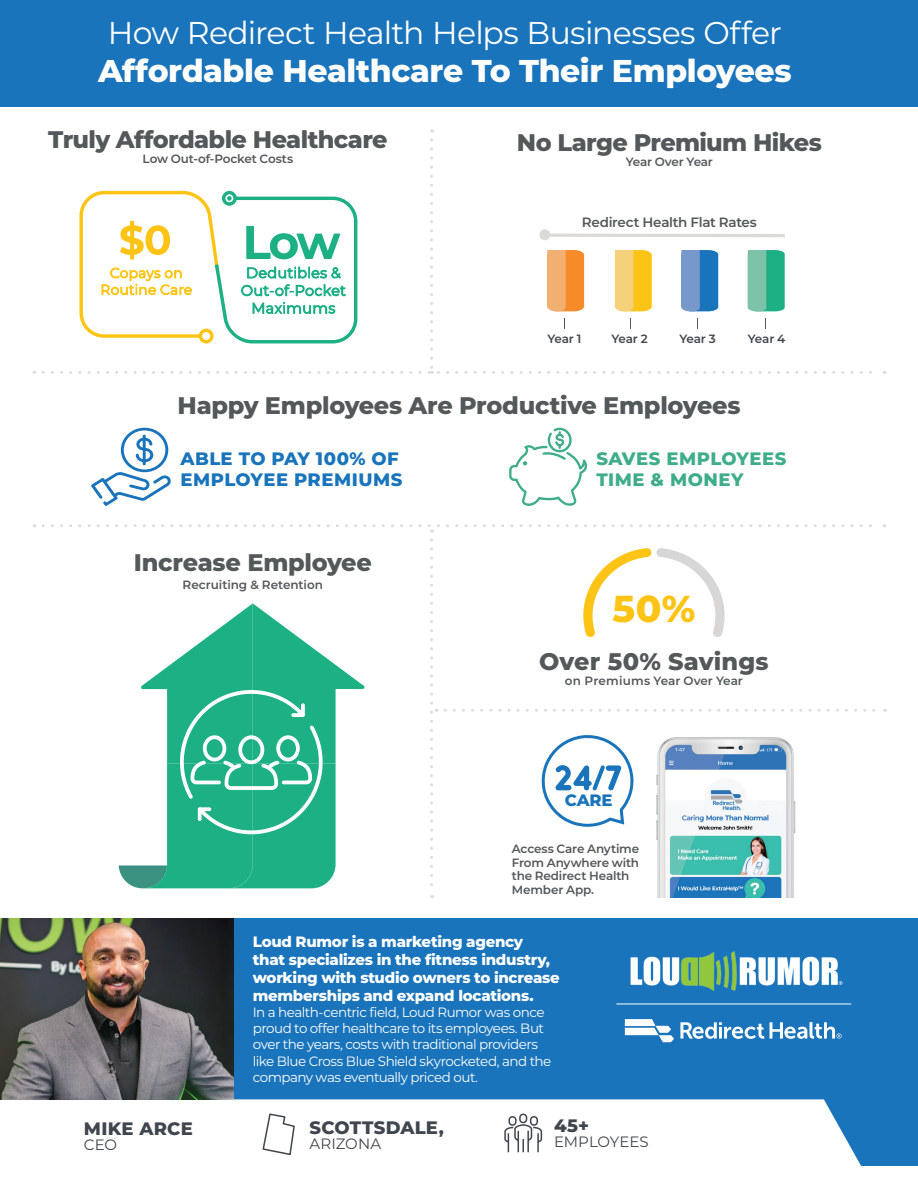
<style>
.page{position:relative;width:918px;height:1188px;background:#fff}
.page>*{position:absolute;margin:0;border:0;box-sizing:border-box;transform-origin:0 0}
.t1{font:800 37.5px "Montserrat";color:#fec415}
.t2{font:31.5px "Montserrat";letter-spacing:-.025em;color:#fff}
.t3{font:800 31.5px "Montserrat";letter-spacing:-.015em;color:#fff}
.t4{font:800 24px "Montserrat";letter-spacing:-.015em;color:#53585b}
.t5{font:800 24px "Montserrat";letter-spacing:.01em;color:#53585b}
.t6{font:800 18px/21px "Montserrat";letter-spacing:.025em;color:#1974bb}
.t7{font:800 18px/21px "Montserrat";letter-spacing:.025em;color:#3fad89}
.t8{font:800 18px "Montserrat";letter-spacing:.015em;color:#3f464d}
.t9{font:800 16.5px "Montserrat";color:#1974bb}
.t10{font:800 15px/18px "Montserrat";letter-spacing:-.02em;color:#fff}
.t11{font:15px "Montserrat";color:#3f464d}
.t12{font:13.5px/16.2px "Montserrat";letter-spacing:-.04em;color:#fff}
.t13{font:600 13.5px "Montserrat";letter-spacing:-.02em;color:#53585b}
.t14{font:600 12px/13.5px "Montserrat";letter-spacing:-.01em;color:#53585b}
.t15{font:600 12px "Montserrat";letter-spacing:-.015em;color:#3f464d}
</style>
<div class="page">
<div style="left:0;top:0;width:918px;height:107px;background:#1974bb"></div>
<div style="left:232px;top:918px;width:686px;height:248px;background:#1974bb"></div>
<div style="left:0;top:1099px;width:861px;height:67px;background:#fff"></div>
<svg style="left:504px;top:1113px;width:39px;height:41px;background:#d1d2d4"></svg>
<svg style="left:262px;top:1113px;width:34px;height:51px;background:#eaebeb"></svg>
<img style="left:0;top:918px;width:234px;height:181px">
<svg style="left:43px;top:524px;width:842px;height:8px"></svg>
<hr style="left:616px;top:1004px;width:235px;height:1px;background:#fff">
<svg style="left:430px;top:540px;width:7px;height:358px"></svg>
<svg style="left:445px;top:709px;width:441px;height:3px"></svg>
<img style="left:656px;top:737px;width:140px;height:160px">
<svg style="left:541px;top:735px;width:93px;height:92px"></svg>
<svg style="left:583px;top:548px;width:142px;height:89px"></svg>
<svg style="left:91px;top:428px;width:80px;height:78px"></svg>
<svg style="left:509px;top:428px;width:79px;height:78px"></svg>
<svg style="left:119px;top:603px;width:246px;height:285px"></svg>
<img style="left:630px;top:951px;width:213px;height:41px">
<svg style="left:625px;top:1019px;width:49px;height:23px"></svg>
<svg style="left:680px;top:1022px;width:84px;height:17px"></svg>
<svg style="left:770px;top:1022px;width:72px;height:17px"></svg>
<svg style="left:43px;top:140px;width:842px;height:234px"></svg>
<h2 class="t2" style="left:108px;top:12px;width:676px">How Redirect Health Helps Businesses Offer</h2>
<h2 class="t3" style="left:98px;top:48px;width:695px">Affordable Healthcare To Their Employees</h2>
<h3 class="t4" style="left:48px;top:122px;width:341px">Truly Affordable Healthcare</h3>
<p class="t14" style="left:143px;top:151px;width:152px">Low Out-of-Pocket Costs</p>
<h3 class="t4" style="left:517px;top:125px;width:306px">No Large Premium Hikes</h3>
<p class="t14" style="left:626px;top:154px;width:89px">Year Over Year</p>
<p class="t13" style="left:582px;top:213px;width:176px">Redirect Health Flat Rates</p>
<p class="t15" style="left:547px;top:330px;width:35px">Year 1</p>
<p class="t15" style="left:611px;top:330px;width:38px">Year 2</p>
<p class="t15" style="left:679px;top:330px;width:38px">Year 3</p>
<p class="t15" style="left:748px;top:330px;width:39px">Year 4</p>
<h3 class="t4" style="left:178px;top:388px;width:564px">Happy Employees Are Productive Employees</h3>
<h3 class="t6" style="left:180px;top:447px;width:224px">ABLE TO PAY 100% OF<br>EMPLOYEE PREMIUMS</h3>
<h3 class="t7" style="left:596px;top:447px;width:191px">SAVES EMPLOYEES<br>TIME &amp; MONEY</h3>
<h3 class="t4" style="left:134px;top:545px;width:239px">Increase Employee</h3>
<p class="t14" style="left:183px;top:578px;width:142px">Recruiting &amp; Retention</p>
<h1 class="t1" style="left:612px;top:581px;width:84px">50%</h1>
<h3 class="t5" style="left:539px;top:644px;width:231px">Over 50% Savings</h3>
<p class="t14" style="left:565px;top:674px;width:180px">on Premiums Year Over Year</p>
<p class="t9" style="left:565px;top:788px;width:49px">CARE</p>
<p class="t14" style="left:512px;top:842px;width:129px">Access Care Anytime<br>From Anywhere with the Redirect Health<br>Member App.</p>
<h3 class="t8" style="left:84px;top:1115px;width:110px">MIKE ARCE</h3>
<p class="t11" style="left:84px;top:1134px;width:35px">CEO</p>
<p class="t10" style="left:253px;top:932px;width:309px">Loud Rumor is a marketing agency<br>that specializes in the fitness industry, working with studio owners to increase memberships and expand locations.</p>
<p class="t12" style="left:253px;top:1004px;width:300px">In a health-centric field, Loud Rumor was once proud to offer healthcare to its employees. But over the years, costs with traditional providers like Blue Cross Blue Shield skyrocketed, and the company was eventually priced out.</p>
<h3 class="t8" style="left:310px;top:1115px;width:136px">SCOTTSDALE,</h3>
<p class="t11" style="left:310px;top:1134px;width:73px">ARIZONA</p>
<h3 class="t8" style="left:554px;top:1112px;width:36px">45+</h3>
<p class="t11" style="left:554px;top:1131px;width:96px">EMPLOYEES</p>
</div>
